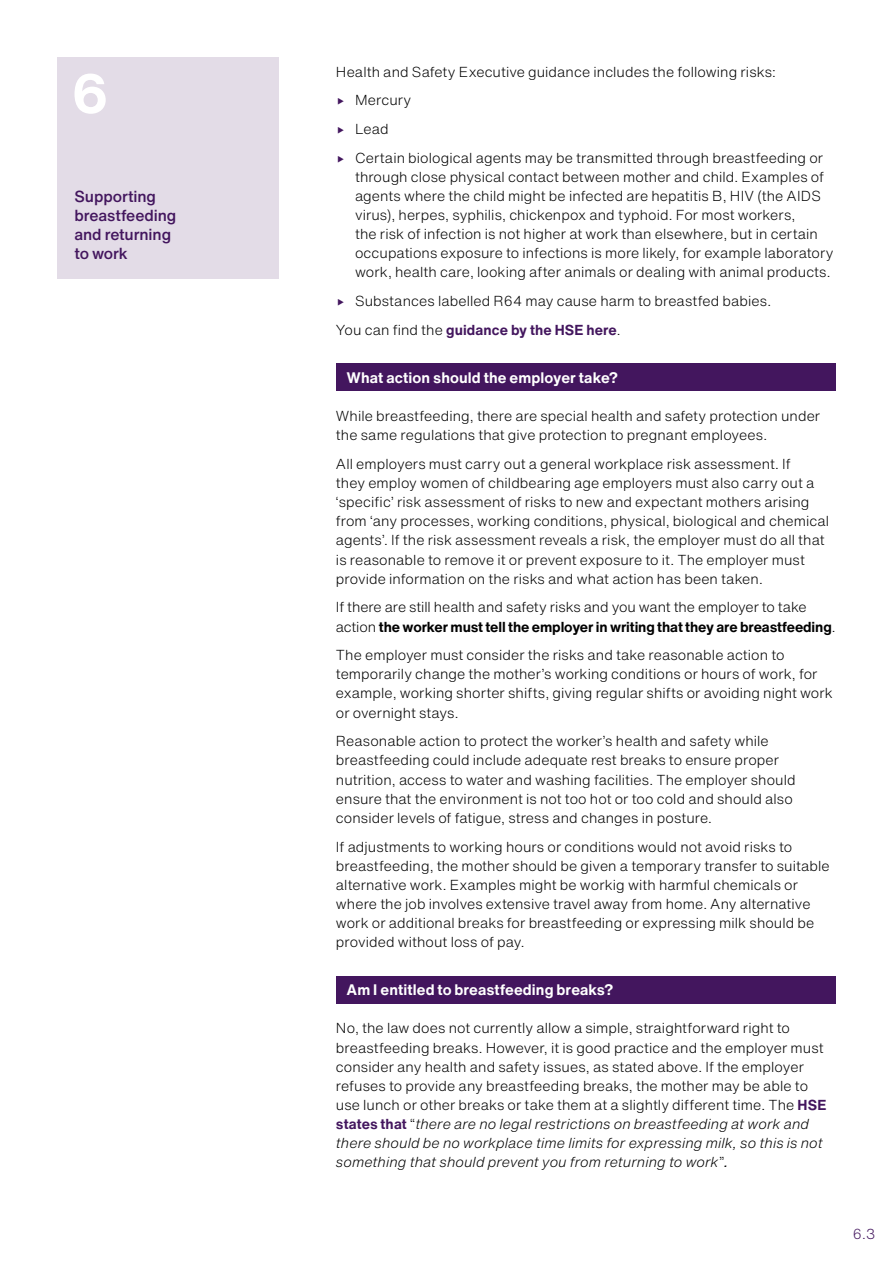
<style>
.page{position:relative;width:893px;height:1263px;background:#fff}
.page>*{position:absolute;margin:0;border:0;box-sizing:border-box;transform-origin:0 0}
.body{font:700 54px "Helvetica Now Text";color:#fff}
.t1{font:500 15.75px/19.2px "Helvetica Now Text";letter-spacing:-.005em;color:#43165e}
.t2{font:700 15px "Helvetica Now Text";letter-spacing:.005em;color:#fff}
.body-2{font:300 14.25px/19.2px "Helvetica Now Text";letter-spacing:.005em;color:#000}
.body-3{font:700 14.25px "Helvetica Now Text";letter-spacing:.01em;color:#43165e}
.t3{font:300 14.25px "Helvetica Now Text";color:#43165e}
.s1{font-weight:300;color:#000}
.s2{font-weight:700}
.s3{font-weight:700;color:#43165e}
.s4{font-style:italic}
.s5{font-weight:400;font-style:italic}
</style>
<div class="page">
<div style="left:336px;top:364px;width:500px;height:27px;background:#43165e"></div>
<div style="left:336px;top:976px;width:500px;height:27px;background:#43165e"></div>
<div style="left:57px;top:57px;width:222px;height:222px;background:#e3dce7"></div>
<p class="body" style="left:72px;top:53px;width:37px">6</p>
<h1 class="t1" style="left:74px;top:186px;width:103px">Supporting breastfeeding and returning to work</h1>
<p class="body-2" style="left:336px;top:61px;width:441px">Health and Safety Executive guidance includes the following risks:</p>
<p class="body-2" style="left:355px;top:90px;width:58px">Mercury</p>
<p class="body-2" style="left:355px;top:119px;width:35px">Lead</p>
<p class="body-2" style="left:355px;top:147px;width:480px">Certain biological agents may be transmitted through breastfeeding or through close physical contact between mother and child. Examples of agents where the child might be infected are hepatitis B, HIV (the AIDS virus), herpes, syphilis, chickenpox and typhoid. For most workers,<br>the risk of infection is not higher at work than elsewhere, but in certain occupations exposure to infections is more likely, for example laboratory work, health care, looking after animals or dealing with animal products.</p>
<p class="body-2" style="left:355px;top:291px;width:418px">Substances labelled R64 may cause harm to breastfed babies.</p>
<p class="body-3" style="left:336px;top:319px;width:286px"><span class="s1">You can find the</span> guidance by the HSE here<span class="s1">.</span></p>
<h2 class="t2" style="left:347px;top:366px;width:273px">What action should the employer take?</h2>
<p class="body-2" style="left:336px;top:406px;width:486px">While breastfeeding, there are special health and safety protection under the same regulations that give protection to pregnant employees.</p>
<p class="body-2" style="left:336px;top:454px;width:495px">All employers must carry out a general workplace risk assessment. If<br>they employ women of childbearing age employers must also carry out a ‘specific’ risk assessment of risks to new and expectant mothers arising from ‘any processes, working conditions, physical, biological and chemical agents’. If the risk assessment reveals a risk, the employer must do all that is reasonable to remove it or prevent exposure to it. The employer must provide information on the risks and what action has been taken.</p>
<p class="body-2" style="left:336px;top:597px;width:501px">If there are still health and safety risks and you want the employer to take action <span class="s2">the worker must tell the employer in writing that they are breastfeeding</span>.</p>
<p class="body-2" style="left:336px;top:645px;width:498px">The employer must consider the risks and take reasonable action to temporarily change the mother’s working conditions or hours of work, for example, working shorter shifts, giving regular shifts or avoiding night work or overnight stays.</p>
<p class="body-2" style="left:336px;top:731px;width:461px">Reasonable action to protect the worker’s health and safety while breastfeeding could include adequate rest breaks to ensure proper nutrition, access to water and washing facilities. The employer should ensure that the environment is not too hot or too cold and should also consider levels of fatigue, stress and changes in posture.</p>
<p class="body-2" style="left:336px;top:836px;width:495px">If adjustments to working hours or conditions would not avoid risks to breastfeeding, the mother should be given a temporary transfer to suitable alternative work. Examples might be workig with harmful chemicals or where the job involves extensive travel away from home. Any alternative work or additional breaks for breastfeeding or expressing milk should be provided without loss of pay.</p>
<h2 class="t2" style="left:347px;top:978px;width:268px">Am I entitled to breastfeeding breaks?</h2>
<p class="body-2" style="left:336px;top:1018px;width:492px">No, the law does not currently allow a simple, straightforward right to breastfeeding breaks. However, it is good practice and the employer must consider any health and safety issues, as stated above. If the employer refuses to provide any breastfeeding breaks, the mother may be able to use lunch or other breaks or take them at a slightly different time. The <span class="s3">HSE states that</span> “<span class="s4">there are no legal restrictions on breastfeeding at work and there should be no workplace time limits for expressing milk, so this is not something that should prevent you from returning to work</span>”<span class="s5">.</span></p>
<p class="t3" style="left:853px;top:1223px;width:24px">6.3</p>
</div>
